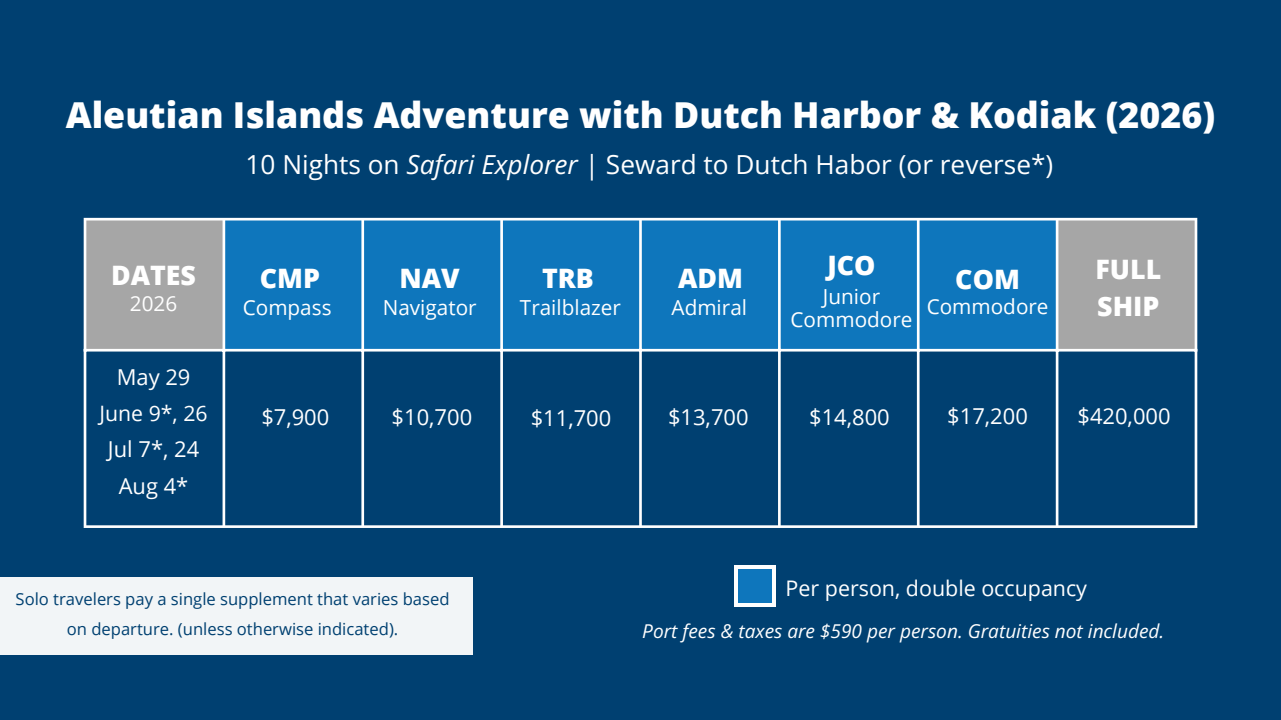
<style>
.page{position:relative;width:1281px;height:720px;background:#004071}
.page>*{position:absolute;margin:0;border:0;box-sizing:border-box;transform-origin:0 0}
.t1{font:800 35.75px "Open Sans";color:#fff}
.t2{font:800 26.75px/37px "Open Sans";color:#fff}
.t3{font:26.25px "Open Sans";color:#fff}
.t4{font:21.88px/36.5px "Open Sans";color:#fff;text-align:center}
.t5{font:21.5px "Open Sans";color:#fff}
.t6{font:21.25px "Open Sans";color:#fff}
.t7{font:20.75px/23.8px "Open Sans";color:#fff;text-align:center}
.t8{font:italic 19px "Open Sans";color:#fff}
.t9{font:16.62px/30px "Open Sans";color:#004071;text-align:center}
.s1{font-style:italic}
</style>
<div class="page">
<div style="left:86px;top:221px;width:1108px;height:128px;background:#a6a6a6"></div>
<div style="left:225px;top:221px;width:830px;height:128px;background:#0e76bc"></div>
<hr style="left:84px;top:221px;width:2px;height:304px;background:#fff">
<hr style="left:222px;top:221px;width:3px;height:304px;background:#fff">
<hr style="left:361px;top:221px;width:3px;height:304px;background:#fff">
<hr style="left:500px;top:221px;width:3px;height:304px;background:#fff">
<hr style="left:639px;top:221px;width:3px;height:304px;background:#fff">
<hr style="left:778px;top:221px;width:2px;height:304px;background:#fff">
<hr style="left:917px;top:221px;width:2px;height:304px;background:#fff">
<hr style="left:1055px;top:221px;width:3px;height:304px;background:#fff">
<hr style="left:1194px;top:221px;width:3px;height:304px;background:#fff">
<hr style="left:84px;top:218px;width:1113px;height:3px;background:#fff">
<hr style="left:84px;top:349px;width:1113px;height:3px;background:#fff">
<hr style="left:84px;top:525px;width:1113px;height:3px;background:#fff">
<div style="left:734px;top:565px;width:42px;height:42px;background:#fff"></div>
<div style="left:738px;top:570px;width:34px;height:33px;background:#0e76bc"></div>
<div style="left:0;top:577px;width:472px;height:78px;background:#f2f5f7"></div>
<h1 class="t1" style="left:66px;top:90px;width:1151px">Aleutian Islands Adventure with Dutch Harbor &amp; Kodiak (2026)</h1>
<h3 class="t3" style="left:246px;top:146px;width:809px">10 Nights on <span class="s1">Safari Explorer</span> | Seward to Dutch Habor (or reverse*)</h3>
<h4 class="t2" style="left:827px;top:246px;width:50px">JCO</h4>
<h2 class="t2" style="left:955px;top:260px;width:66px">COM</h2>
<h4 class="t2" style="left:1095px;top:250px;width:67px">FULL<br>SHIP</h4>
<h2 class="t2" style="left:111px;top:256px;width:86px">DATES</h2>
<h4 class="t2" style="left:260px;top:259px;width:62px">CMP</h4>
<h2 class="t2" style="left:399px;top:259px;width:62px">NAV</h2>
<h4 class="t2" style="left:542px;top:259px;width:53px">TRB</h4>
<h2 class="t2" style="left:678px;top:259px;width:66px">ADM</h2>
<h4 class="t7" style="left:130px;top:291px;width:49px">2026</h4>
<h4 class="t7" style="left:243px;top:295px;width:90px">Compass</h4>
<h4 class="t7" style="left:383px;top:295px;width:95px">Navigator</h4>
<h4 class="t7" style="left:520px;top:295px;width:103px">Trailblazer</h4>
<h4 class="t7" style="left:671px;top:295px;width:77px">Admiral</h4>
<p class="t7" style="left:790px;top:284px;width:123px">Junior<br>Commodore</p>
<h4 class="t7" style="left:926px;top:294px;width:123px">Commodore</h4>
<h2 class="t4" style="left:117px;top:358px;width:75px">May 29</h2>
<h2 class="t6" style="left:100px;top:398px;width:110px">June 9*, 26</h2>
<h2 class="t4" style="left:108px;top:431px;width:93px">Jul 7*, 24<br>Aug 4*</h2>
<h2 class="t4" style="left:261px;top:398px;width:70px">$7,900</h2>
<h4 class="t4" style="left:392px;top:398px;width:82px">$10,700</h4>
<h4 class="t4" style="left:531px;top:400px;width:82px">$11,700</h4>
<h2 class="t4" style="left:668px;top:398px;width:82px">$13,700</h2>
<h4 class="t4" style="left:809px;top:398px;width:82px">$14,800</h4>
<h4 class="t4" style="left:947px;top:397px;width:82px">$17,200</h4>
<h4 class="t4" style="left:1077px;top:397px;width:95px">$420,000</h4>
<h5 class="t9" style="left:16px;top:584px;width:435px">Solo travelers pay a single supplement that varies based on departure. (unless otherwise indicated).</h5>
<h4 class="t5" style="left:785px;top:573px;width:303px">Per person, double occupancy</h4>
<h2 class="t8" style="left:642px;top:618px;width:523px">Port fees &amp; taxes are $590 per person. Gratuities not included.</h2>
</div>
